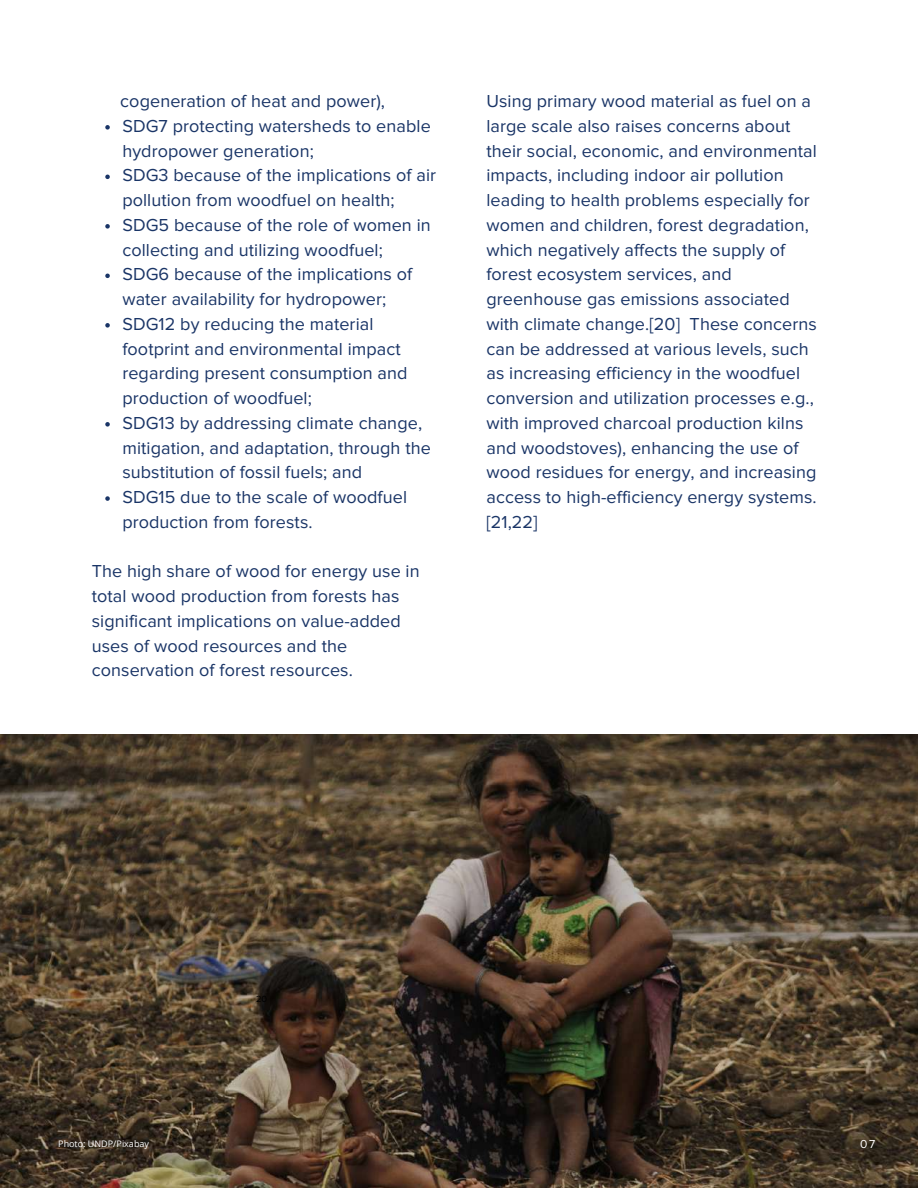
<style>
.page{position:relative;width:918px;height:1188px;background:#fff}
.page>*{position:absolute;margin:0;border:0;box-sizing:border-box;transform-origin:0 0}
.t1{font:18px/24.8px "Proxima Nova";letter-spacing:.005em;color:#1a3567}
.t2{font:12px "Proxima Nova";color:#fff}
.t3{font:9.3px "Proxima Nova";color:#000}
.t4{font:9px "Open Sans";color:#fff}
</style>
<div class="page">
<img style="left:0;top:734px;width:918px;height:454px">
<svg style="left:105px;top:125px;width:5px;height:5px"></svg>
<svg style="left:105px;top:175px;width:5px;height:4px"></svg>
<svg style="left:105px;top:224px;width:5px;height:5px"></svg>
<svg style="left:105px;top:274px;width:5px;height:4px"></svg>
<svg style="left:105px;top:323px;width:5px;height:5px"></svg>
<svg style="left:105px;top:422px;width:5px;height:5px"></svg>
<svg style="left:105px;top:496px;width:5px;height:5px"></svg>
<p class="t1" style="left:120px;top:89px;width:266px">cogeneration of heat and power),</p>
<p class="t1" style="left:122px;top:114px;width:315px">SDG7 protecting watersheds to enable hydropower generation;<br>SDG3 because of the implications of air pollution from woodfuel on health; SDG5 because of the role of women in collecting and utilizing woodfuel;<br>SDG6 because of the implications of water availability for hydropower; SDG12 by reducing the material footprint and environmental impact regarding present consumption and production of woodfuel;<br>SDG13 by addressing climate change, mitigation, and adaptation, through the substitution of fossil fuels; and<br>SDG15 due to the scale of woodfuel production from forests.</p>
<p class="t1" style="left:92px;top:560px;width:329px">The high share of wood for energy use in total wood production from forests has significant implications on value-added uses of wood resources and the conservation of forest resources.</p>
<p class="t1" style="left:486px;top:89px;width:332px">Using primary wood material as fuel on a large scale also raises concerns about their social, economic, and environmental impacts, including indoor air pollution leading to health problems especially for women and children, forest degradation, which negatively affects the supply of forest ecosystem services, and greenhouse gas emissions associated with climate change.[20] These concerns can be addressed at various levels, such as increasing efficiency in the woodfuel conversion and utilization processes e.g., with improved charcoal production kilns and woodstoves), enhancing the use of wood residues for energy, and increasing access to high-efficiency energy systems. [21,22]</p>
<p class="t4" style="left:58px;top:1138px;width:92px">Photo: UNDP/Pixabay</p>
<p class="t3" style="left:256px;top:995px;width:13px">20</p>
<p class="t2" style="left:860px;top:1139px;width:17px">07</p>
</div>
